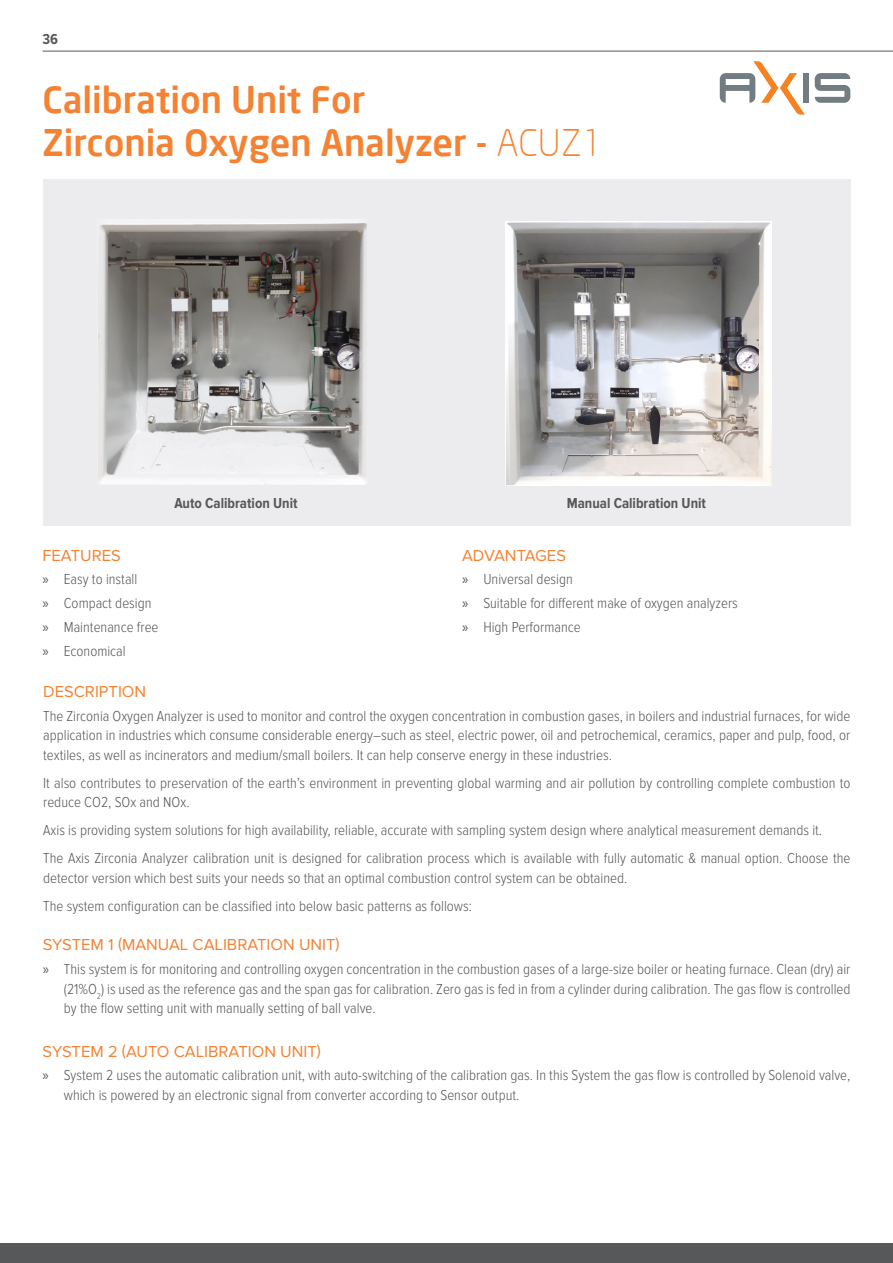
<style>
.page{position:relative;width:893px;height:1263px;background:#fff}
.page>*{position:absolute;margin:0;border:0;box-sizing:border-box;transform-origin:0 0}
.t1{font:500 36px "Neo Sans";color:#f48232}
.t2{font:16.5px "Proxima Nova";color:#f48232}
.t3{font:300 15px/19.5px "Proxima Nova Cond";color:#57585a}
.P_Bold{font:700 15px "Proxima Nova Cond";color:#57585a}
.s1{font-weight:300}
.s2{font-family:"Myriad Pro";font-weight:400}
</style>
<div class="page">
<div style="left:0;top:1243px;width:893px;height:20px;background:#57585a"></div>
<svg style="left:720px;top:61px;width:85px;height:54px"></svg>
<svg style="left:815px;top:73px;width:35px;height:30px"></svg>
<div style="left:803px;top:73px;width:6px;height:30px;background:#717d83"></div>
<hr style="left:43px;top:51px;width:850px;height:1px;background:#57585a">
<div style="left:43px;top:179px;width:807px;height:347px;background:#ececee"></div>
<img style="left:98px;top:222px;width:269px;height:263px">
<img style="left:505px;top:222px;width:266px;height:264px">
<p class="P_Bold" style="left:43px;top:31px;width:17px">36</p>
<h1 class="t1" style="left:43px;top:77px;width:324px">Calibration Unit For</h1>
<h1 class="t1" style="left:43px;top:120px;width:562px">Zirconia Oxygen Analyzer - <span class="s1">ACUZ1</span></h1>
<h3 class="t2" style="left:43px;top:546px;width:80px">FEATURES</h3>
<p class="t3" style="left:43px;top:570px;width:96px"><span class="s2">»</span> Easy to install</p>
<p class="t3" style="left:43px;top:594px;width:111px"><span class="s2">»</span> Compact design</p>
<p class="t3" style="left:43px;top:617px;width:118px"><span class="s2">»</span> Maintenance free</p>
<p class="t3" style="left:43px;top:641px;width:85px"><span class="s2">»</span> Economical</p>
<p class="P_Bold" style="left:174px;top:495px;width:125px">Auto Calibration Unit</p>
<p class="P_Bold" style="left:567px;top:495px;width:141px">Manual Calibration Unit</p>
<h3 class="t2" style="left:462px;top:546px;width:105px">ADVANTAGES</h3>
<p class="t3" style="left:462px;top:570px;width:112px"><span class="s2">»</span> Universal design</p>
<p class="t3" style="left:462px;top:594px;width:277px"><span class="s2">»</span> Suitable for different make of oxygen analyzers</p>
<p class="t3" style="left:462px;top:617px;width:120px"><span class="s2">»</span> High Performance</p>
<h3 class="t2" style="left:43px;top:682px;width:105px">DESCRIPTION</h3>
<p class="t3" style="left:43px;top:706px;width:809px;text-align:justify">The Zirconia Oxygen Analyzer is used to monitor and control the oxygen concentration in combustion gases, in boilers and industrial furnaces, for wide application in industries which consume considerable energy–such as steel, electric power, oil and petrochemical, ceramics, paper and pulp, food, or textiles, as well as incinerators and medium/small boilers. It can help conserve energy in these industries.</p>
<p class="t3" style="left:43px;top:773px;width:809px">It also contributes to preservation of the earth’s environment in preventing global warming and air pollution by controlling complete combustion to reduce CO2, SOx and NOx.</p>
<p class="t3" style="left:43px;top:820px;width:780px">Axis is providing system solutions for high availability, reliable, accurate with sampling system design where analytical measurement demands it.</p>
<p class="t3" style="left:43px;top:848px;width:809px">The Axis Zirconia Analyzer calibration unit is designed for calibration process which is available with fully automatic &amp; manual option. Choose the detector version which best suits your needs so that an optimal combustion control system can be obtained.</p>
<p class="t3" style="left:43px;top:896px;width:430px">The system configuration can be classified into below basic patterns as follows:</p>
<h3 class="t2" style="left:43px;top:935px;width:299px">SYSTEM 1 (MANUAL CALIBRATION UNIT)</h3>
<p class="t3" style="left:64px;top:959px;width:788px;text-align:justify;text-indent:-21px"><span class="s2">»</span> This system is for monitoring and controlling oxygen concentration in the combustion gases of a large-size boiler or heating furnace. Clean (dry) air (21%O<sub>2</sub>) is used as the reference gas and the span gas for calibration. Zero gas is fed in from a cylinder during calibration. The gas flow is controlled by the flow setting unit with manually setting of ball valve.</p>
<h3 class="t2" style="left:43px;top:1041px;width:280px">SYSTEM 2 (AUTO CALIBRATION UNIT)</h3>
<p class="t3" style="left:64px;top:1066px;width:788px;text-indent:-21px"><span class="s2">»</span> System 2 uses the automatic calibration unit, with auto-switching of the calibration gas. In this System the gas flow is controlled by Solenoid valve, which is powered by an electronic signal from converter according to Sensor output.</p>
</div>
